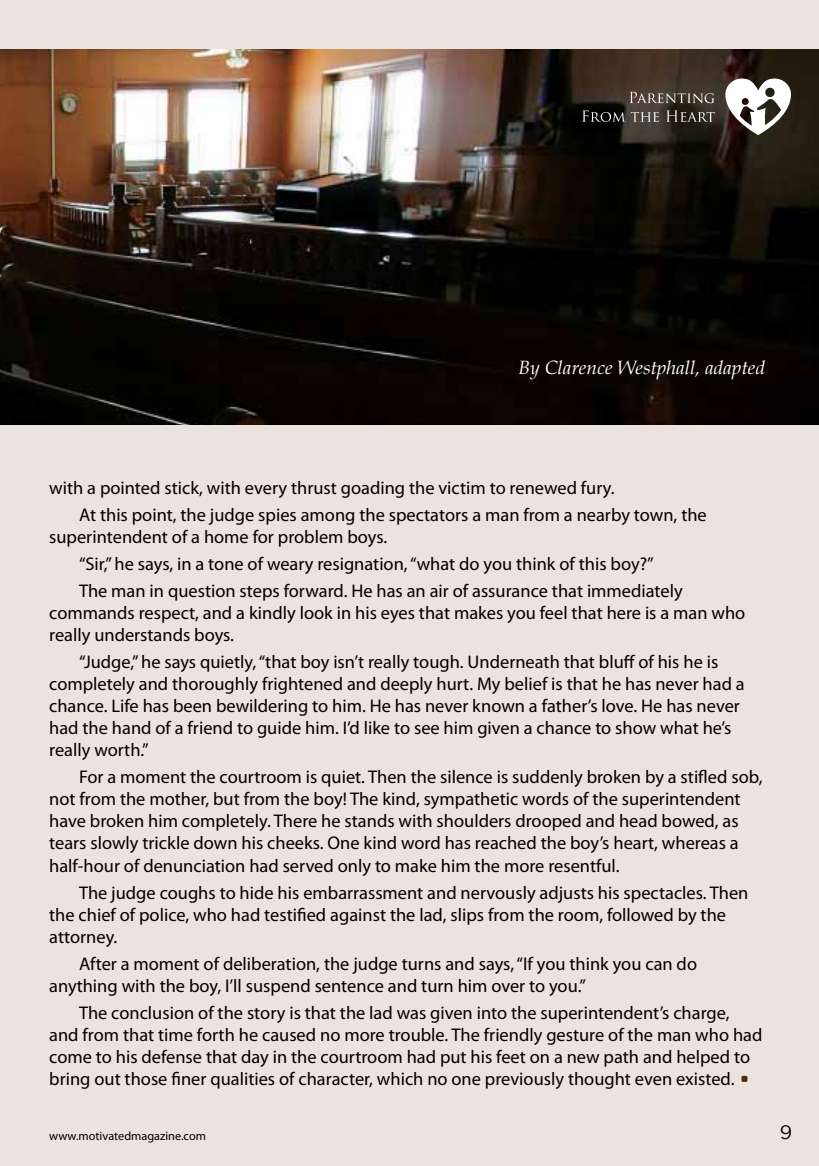
<style>
.page{position:relative;width:819px;height:1166px;background:#eae3de}
.page>*{position:absolute;margin:0;border:0;box-sizing:border-box;transform-origin:0 0}
.t1{font:italic 19.25px "Book Antiqua";color:#fff}
.t2{font:19.25px "Gotham";color:#000}
.t3{font:18.38px/22.1px "Myriad Pro";color:#000}
.t4{font:12.25px "Myriad Pro";color:#000}
</style>
<div class="page">
<img style="left:0;top:50px;width:819px;height:374px">
<svg style="left:741px;top:1076px;width:6px;height:6px"></svg>
<svg style="left:629px;top:92px;width:85px;height:11px"></svg>
<svg style="left:582px;top:110px;width:77px;height:12px"></svg>
<svg style="left:666px;top:110px;width:48px;height:12px"></svg>
<svg style="left:725px;top:79px;width:66px;height:56px"></svg>
<p class="t1" style="left:518px;top:354px;width:248px">By Clarence Westphall, adapted</p>
<p class="t3" style="left:79px;top:474px;width:629px;line-height:26.9px;text-indent:-30px">with a pointed stick, with every thrust goading the victim to renewed fury.<br>At this point, the judge spies among the spectators a man from a nearby town, the</p>
<p class="t3" style="left:79px;top:523px;width:605px;line-height:26.9px;text-indent:-30px">superintendent of a home for problem boys.<br>“Sir,” he says, in a tone of weary resignation, “what do you think of this boy?”<br>The man in question steps forward. He has an air of assurance that immediately</p>
<p class="t3" style="left:49px;top:601px;width:697px">commands respect, and a kindly look in his eyes that makes you feel that here is a man who really understands boys.</p>
<p class="t3" style="left:49px;top:650px;width:697px;text-indent:30px">“Judge,” he says quietly, “that boy isn’t really tough. Underneath that bluff of his he is completely and thoroughly frightened and deeply hurt. My belief is that he has never had a chance. Life has been bewildering to him. He has never known a father’s love. He has never had the hand of a friend to guide him. I’d like to see him given a chance to show what he’s really worth.”</p>
<p class="t3" style="left:49px;top:766px;width:714px;text-indent:30px">For a moment the courtroom is quiet. Then the silence is suddenly broken by a stifled sob, not from the mother, but from the boy! The kind, sympathetic words of the superintendent have broken him completely. There he stands with shoulders drooped and head bowed, as tears slowly trickle down his cheeks. One kind word has reached the boy’s heart, whereas a half-hour of denunciation had served only to make him the more resentful.</p>
<p class="t3" style="left:49px;top:881px;width:700px;text-indent:30px">The judge coughs to hide his embarrassment and nervously adjusts his spectacles. Then the chief of police, who had testified against the lad, slips from the room, followed by the attorney.</p>
<p class="t3" style="left:49px;top:952px;width:649px;text-indent:30px">After a moment of deliberation, the judge turns and says, “If you think you can do anything with the boy, I’ll suspend sentence and turn him over to you.”</p>
<p class="t3" style="left:49px;top:1001px;width:714px;text-indent:30px">The conclusion of the story is that the lad was given into the superintendent’s charge, and from that time forth he caused no more trouble. The friendly gesture of the man who had come to his defense that day in the courtroom had put his feet on a new path and helped to bring out those finer qualities of character, which no one previously thought even existed.</p>
<p class="t4" style="left:49px;top:1128px;width:158px">www.motivatedmagazine.com</p>
<p class="t2" style="left:779px;top:1122px;width:14px">9</p>
</div>
